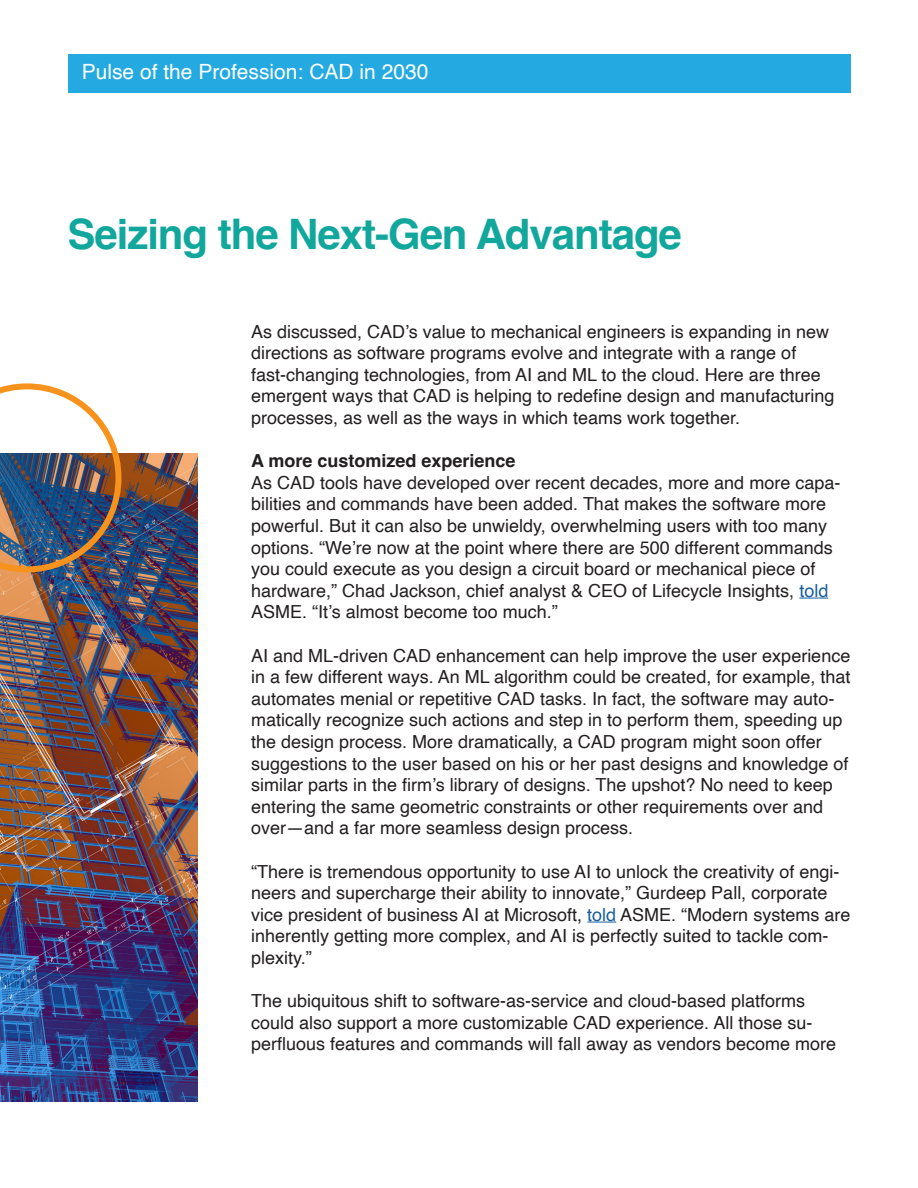
<style>
.page{position:relative;width:918px;height:1188px;background:#fff}
.page>*{position:absolute;margin:0;border:0;box-sizing:border-box;transform-origin:0 0}
.t1{font:700 42px "Helvetica";letter-spacing:-.025em;color:#12a79d}
.t2{font:21px "Helvetica";color:#fff}
.t3{font:18px/21.6px "Helvetica";color:#231f20}
.t4{font:700 18px "Helvetica";color:#231f20}
.s1{color:#175d9e}
</style>
<div class="page">
<svg style="left:799px;top:598px;width:29px;height:1px"></svg>
<svg style="left:587px;top:922px;width:29px;height:1px"></svg>
<div style="left:68px;top:54px;width:783px;height:38px;background:#24aae1"></div>
<img style="left:0;top:454px;width:197px;height:648px">
<img style="left:0;top:383px;width:122px;height:189px">
<p class="t2" style="left:82px;top:55px;width:348px">Pulse of the Profession: CAD in 2030</p>
<p class="t1" style="left:68px;top:209px;width:616px">Seizing the Next-Gen Advantage</p>
<p class="t3" style="left:251px;top:321px;width:585px">As discussed, CAD’s value to mechanical engineers is expanding in new directions as software programs evolve and integrate with a range of fast-changing technologies, from AI and ML to the cloud. Here are three emergent ways that CAD is helping to redefine design and manufacturing processes, as well as the ways in which teams work together.</p>
<p class="t4" style="left:251px;top:450px;width:266px">A more customized experience</p>
<p class="t3" style="left:251px;top:472px;width:591px">As CAD tools have developed over recent decades, more and more capa&shy;bilities and commands have been added. That makes the software more powerful. But it can also be unwieldy, overwhelming users with too many options. “We’re now at the point where there are 500 different commands you could execute as you design a circuit board or mechanical piece of hardware,” Chad Jackson, chief analyst &amp; CEO of Lifecycle Insights, <span class="s1">told </span>ASME. “It’s almost become too much.”</p>
<p class="t3" style="left:251px;top:645px;width:601px">AI and ML-driven CAD enhancement can help improve the user experience in a few different ways. An ML algorithm could be created, for example, that automates menial or repetitive CAD tasks. In fact, the software may auto&shy;matically recognize such actions and step in to perform them, speeding up the design process. More dramatically, a CAD program might soon offer suggestions to the user based on his or her past designs and knowledge of similar parts in the firm’s library of designs. The upshot? No need to keep entering the same geometric constraints or other requirements over and over—and a far more seamless design process.</p>
<p class="t3" style="left:251px;top:861px;width:601px">“There is tremendous opportunity to use AI to unlock the creativity of engi&shy;neers and supercharge their ability to innovate,” Gurdeep Pall, corporate vice president of business AI at Microsoft, <span class="s1">told</span> ASME. “Modern systems are inherently getting more complex, and AI is perfectly suited to tackle com&shy;plexity.”</p>
<p class="t3" style="left:251px;top:991px;width:587px">The ubiquitous shift to software-as-service and cloud-based platforms could also support a more customizable CAD experience. All those su&shy;perfluous features and commands will fall away as vendors become more</p>
</div>
